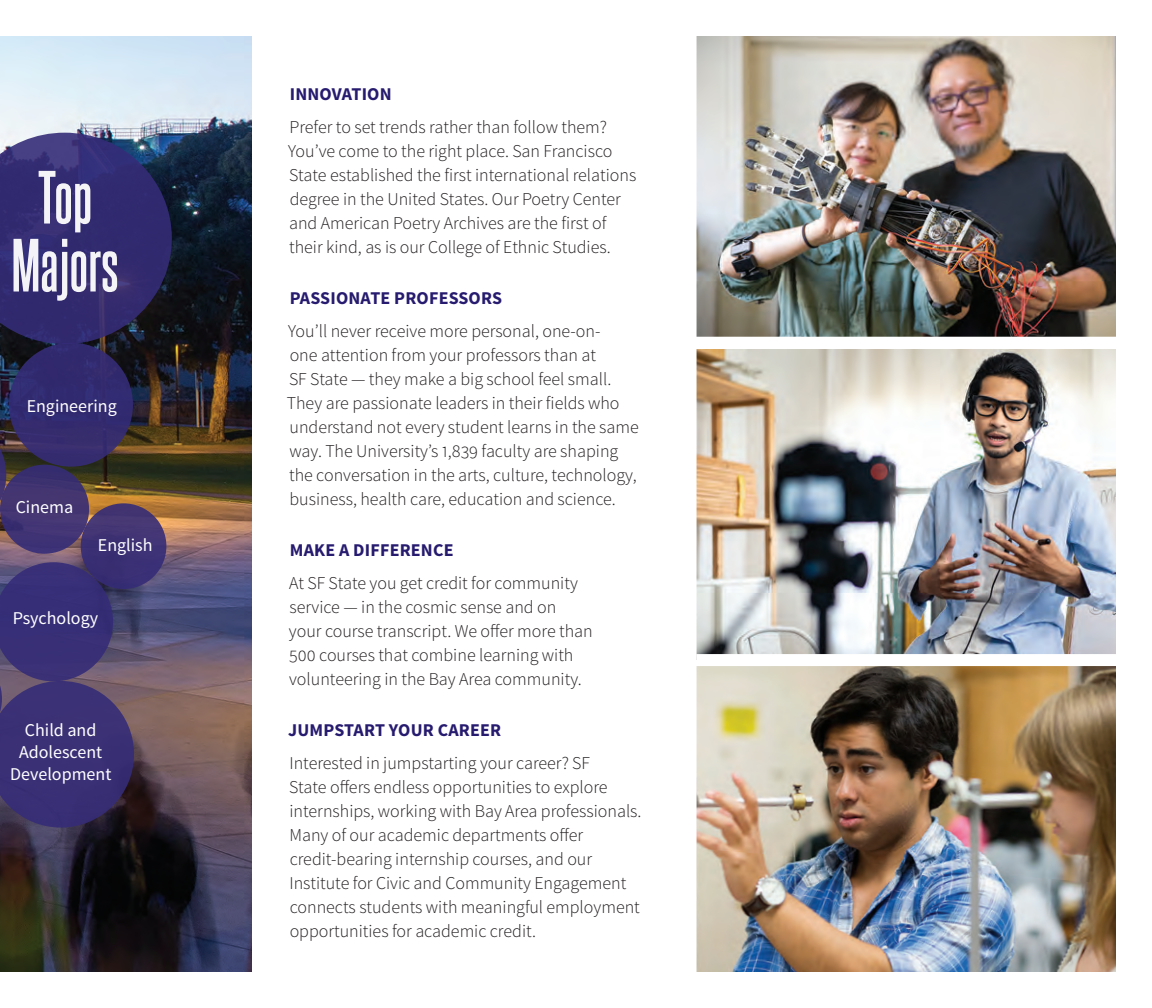
<style>
.page{position:relative;width:1152px;height:1008px;background:#fff}
.page>*{position:absolute;margin:0;border:0;box-sizing:border-box;transform-origin:0 0}
.t1{font:700 64px/68px "Steelfish Rg";color:#fff;text-align:center}
.t2{font:300 18px/24px "Source Sans Pro";color:#231f20}
.t3{font:700 18px "Source Sans Pro";letter-spacing:.01em;color:#261b6f}
.t4{font:18px/22px "Source Sans Pro";color:#fff;text-align:center}
</style>
<div class="page">
<img style="left:0;top:36px;width:252px;height:936px">
<img style="left:697px;top:666px;width:419px;height:306px">
<img style="left:697px;top:349px;width:419px;height:305px">
<img style="left:697px;top:36px;width:419px;height:301px">
<div style="left:81px;top:503px;width:85px;height:86px;background:#3f3374;border-radius:50%"></div>
<svg style="left:0;top:133px;width:172px;height:211px;background:#332f6c"></svg>
<svg style="left:0;top:562px;width:134px;height:266px;background:#3f3571"></svg>
<div style="left:0;top:465px;width:89px;height:89px;background:linear-gradient(to right,#3f3272,#433672);border-radius:50%"></div>
<div style="left:9px;top:343px;width:124px;height:124px;background:#322b6e;border-radius:50%"></div>
<svg style="left:0;top:417px;width:6px;height:116px"></svg>
<h1 class="t1" style="left:11px;top:162px;width:109px">Top<br>Majors</h1>
<p class="t4" style="left:27px;top:395px;width:92px">Engineering</p>
<p class="t4" style="left:16px;top:496px;width:59px">Cinema</p>
<p class="t4" style="left:98px;top:534px;width:56px">English</p>
<p class="t4" style="left:13px;top:608px;width:87px">Psychology</p>
<p class="t4" style="left:10px;top:719px;width:103px">Child and<br>Adolescent<br>Development</p>
<h3 class="t3" style="left:290px;top:82px;width:103px">INNOVATION</h3>
<p class="t2" style="left:288px;top:115px;width:350px">Prefer to set trends rather than follow them?<br>You’ve come to the right place. San Francisco State established the first international relations degree in the United States. Our Poetry Center and American Poetry Archives are the first of their kind, as is our College of Ethnic Studies.</p>
<h3 class="t3" style="left:290px;top:286px;width:214px">PASSIONATE PROFESSORS</h3>
<p class="t2" style="left:287px;top:319px;width:354px">You’ll never receive more personal, one-on-<br>one attention from your professors than at<br>SF State — they make a big school feel small.<br>They are passionate leaders in their fields who understand not every student learns in the same way. The University’s 1,839 faculty are shaping the conversation in the arts, culture, technology, business, health care, education and science.</p>
<h3 class="t3" style="left:290px;top:538px;width:165px">MAKE A DIFFERENCE</h3>
<p class="t2" style="left:289px;top:571px;width:305px">At SF State you get credit for community service — in the cosmic sense and on your course transcript. We offer more than 500 courses that combine learning with volunteering in the Bay Area community.</p>
<h3 class="t3" style="left:288px;top:718px;width:214px">JUMPSTART YOUR CAREER</h3>
<p class="t2" style="left:289px;top:751px;width:354px">Interested in jumpstarting your career? SF<br>State offers endless opportunities to explore internships, working with Bay Area professionals.<br>Many of our academic departments offer credit-bearing internship courses, and our Institute for Civic and Community Engagement connects students with meaningful employment opportunities for academic credit.</p>
</div>
